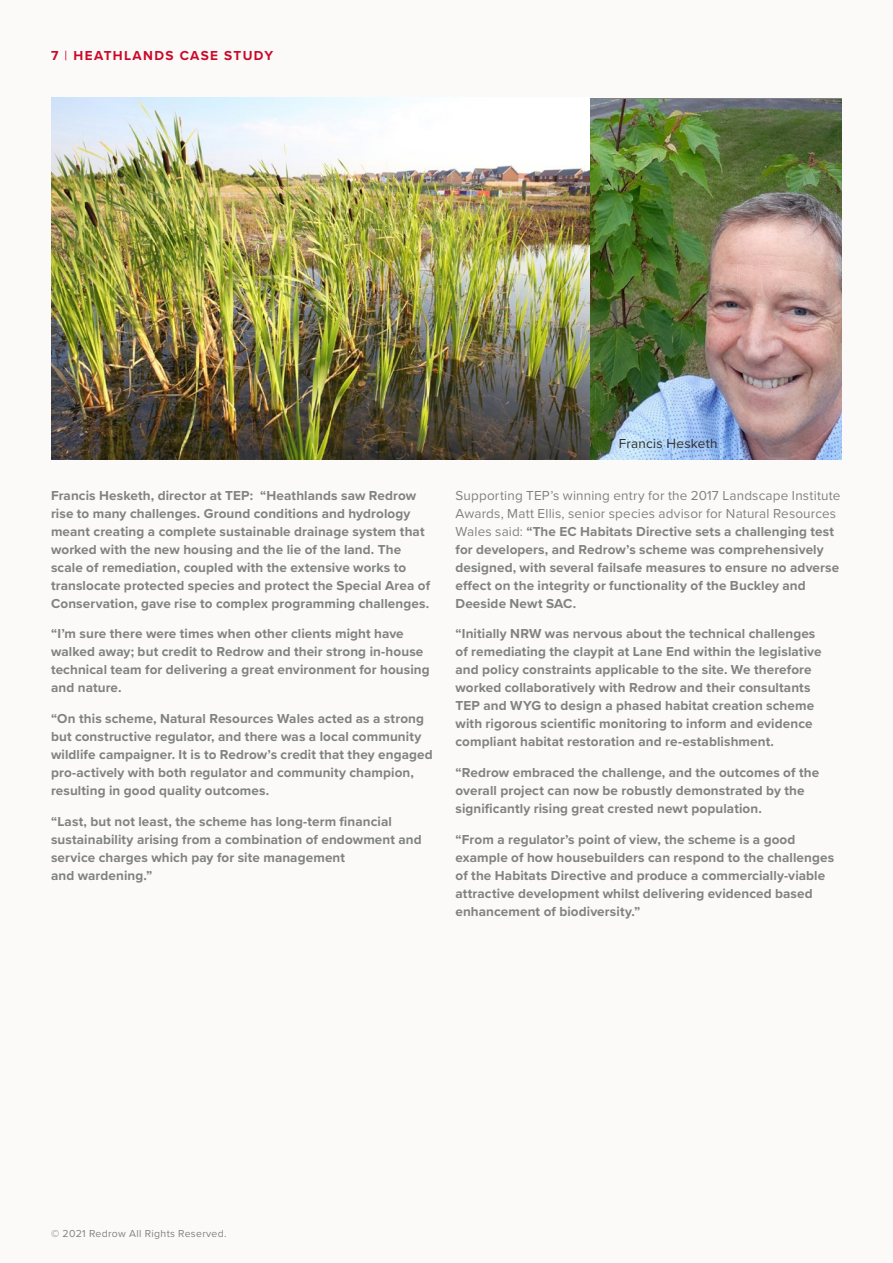
<style>
.page{position:relative;width:893px;height:1263px;background:#fbfaf9}
.page>*{position:absolute;margin:0;border:0;box-sizing:border-box;transform-origin:0 0}
.t1{font:700 13.5px/18px "Proxima Nova";letter-spacing:.01em;color:#818282}
.t2{font:700 13.5px "Proxima Nova";letter-spacing:.1em;color:#ca0928}
.t3{font:13.5px "Proxima Nova";letter-spacing:.02em;color:#2e2e2e}
.t4{font:10.5px "Proxima Nova";letter-spacing:.03em;color:#828282}
.s1{font-weight:400}
</style>
<div class="page">
<img style="left:590px;top:100px;width:252px;height:359px">
<img style="left:51px;top:98px;width:539px;height:361px">
<p class="t2" style="left:51px;top:45px;width:224px">7 <span class="s1">|</span> HEATHLANDS CASE STUDY</p>
<p class="t1" style="left:51px;top:486px;width:381px">Francis Hesketh, director at TEP: “Heathlands saw Redrow rise to many challenges. Ground conditions and hydrology meant creating a complete sustainable drainage system that worked with the new housing and the lie of the land. The scale of remediation, coupled with the extensive works to translocate protected species and protect the Special Area of Conservation, gave rise to complex programming challenges.</p>
<p class="t1" style="left:51px;top:625px;width:380px">“I’m sure there were times when other clients might have walked away; but credit to Redrow and their strong in-house technical team for delivering a great environment for housing and nature.</p>
<p class="t1" style="left:51px;top:709px;width:383px">“On this scheme, Natural Resources Wales acted as a strong but constructive regulator, and there was a local community wildlife campaigner. It is to Redrow’s credit that they engaged pro-actively with both regulator and community champion, resulting in good quality outcomes.</p>
<p class="t1" style="left:51px;top:812px;width:372px">“Last, but not least, the scheme has long-term financial sustainability arising from a combination of endowment and service charges which pay for site management<br>and wardening.”</p>
<p class="t3" style="left:619px;top:433px;width:100px">Francis Hesketh</p>
<p class="t1" style="left:455px;top:486px;width:386px"><span class="s1">Supporting TEP’s winning entry for the 2017 Landscape Institute Awards, Matt Ellis, senior species advisor for Natural Resources Wales said:</span> “The EC Habitats Directive sets a challenging test for developers, and Redrow’s scheme was comprehensively designed, with several failsafe measures to ensure no adverse effect on the integrity or functionality of the Buckley and Deeside Newt SAC.</p>
<p class="t1" style="left:455px;top:624px;width:368px">“Initially NRW was nervous about the technical challenges of remediating the claypit at Lane End within the legislative and policy constraints applicable to the site. We therefore worked collaboratively with Redrow and their consultants TEP and WYG to design a phased habitat creation scheme with rigorous scientific monitoring to inform and evidence compliant habitat restoration and re-establishment.</p>
<p class="t1" style="left:455px;top:763px;width:365px">“Redrow embraced the challenge, and the outcomes of the overall project can now be robustly demonstrated by the significantly rising great crested newt population.</p>
<p class="t1" style="left:455px;top:830px;width:380px">“From a regulator’s point of view, the scheme is a good example of how housebuilders can respond to the challenges of the Habitats Directive and produce a commercially-viable attractive development whilst delivering evidenced based enhancement of biodiversity.”</p>
<p class="t4" style="left:51px;top:1226px;width:177px">© 2021 Redrow All Rights Reserved.</p>
</div>
